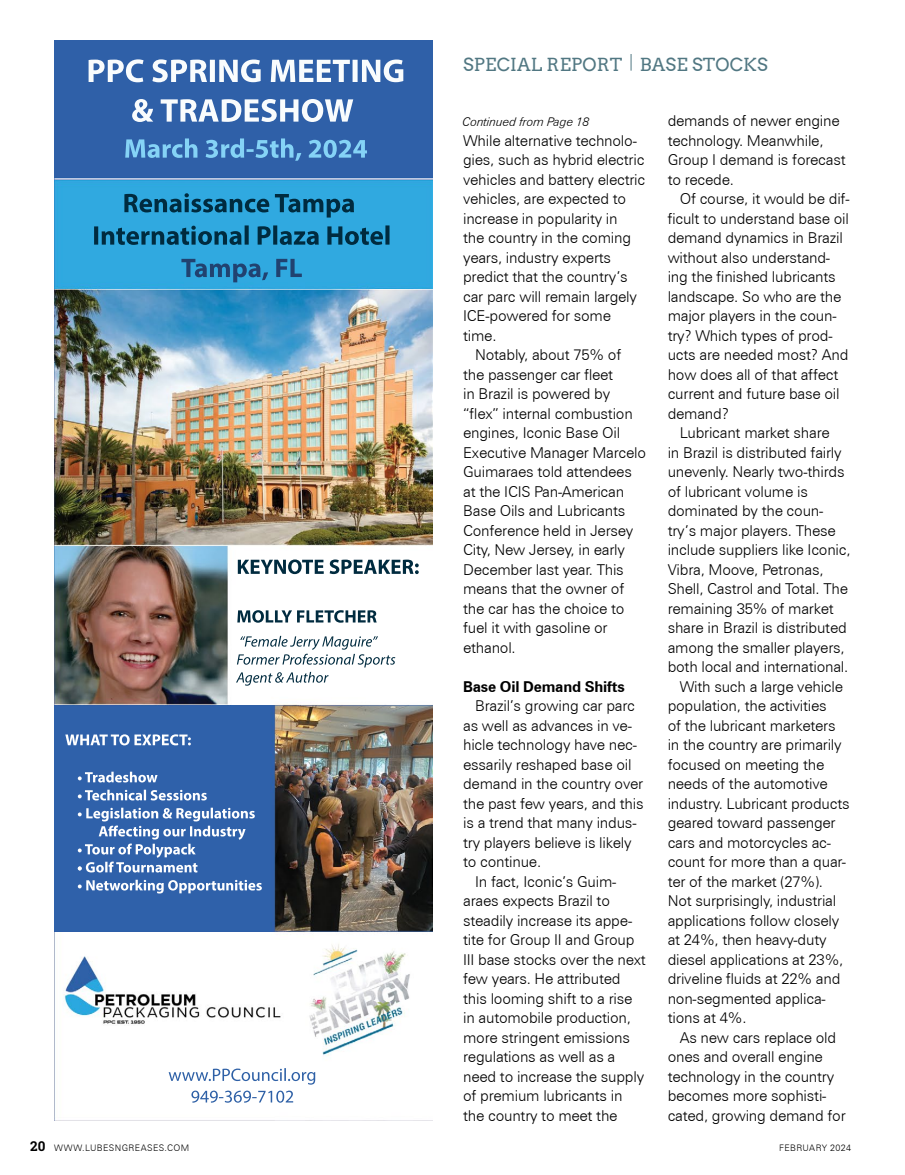
<style>
.page{position:relative;width:905px;height:1175px;background:#fff}
.page>*{position:absolute;margin:0;border:0;box-sizing:border-box;transform-origin:0 0}
.LNG2020_-_RunDepHead{font:18px "Arvo";letter-spacing:.01em;color:#517782}
.LNG2020_-_Body{font:300 15px/19.5px "Zurich BT";letter-spacing:-.015em;color:#000}
.LNG2020_-_BodySubhea{font:700 15px "Zurich BT";letter-spacing:-.015em;color:#000}
.LNG2020_-_Continues{font:italic 300 12px "Zurich BT";letter-spacing:-.015em;color:#000}
.t1{font:300 9px "Zurich BT";letter-spacing:.04em;color:#000}
.s1{font-family:"Roboto Slab";font-weight:700;font-size:13.5px}
</style>
<div class="page">
<svg style="left:630px;top:54px;width:1px;height:17px"></svg>
<img style="left:54px;top:288px;width:378px;height:832px">
<img style="left:54px;top:179px;width:378px;height:109px">
<img style="left:54px;top:40px;width:378px;height:139px">
<img style="left:54px;top:705px;width:378px;height:226px">
<p class="LNG2020_-_RunDepHead" style="left:463px;top:53px;width:306px">SPECIAL REPORT BASE STOCKS</p>
<p class="LNG2020_-_Continues" style="left:462px;top:114px;width:128px">Continued from Page 18</p>
<p class="LNG2020_-_Body" style="left:463px;top:130px;width:184px">While alternative technolo&shy;gies, such as hybrid electric vehicles and battery electric vehicles, are expected to increase in popularity in<br>the country in the coming years, industry experts predict that the country’s car parc will remain largely<br>ICE-powered for some time.</p>
<p class="LNG2020_-_Body" style="left:463px;top:345px;width:184px;text-indent:12px">Notably, about 75% of the passenger car fleet<br>in Brazil is powered by “flex” internal combustion engines, Iconic Base Oil<br>Executive Manager Marcelo<br>Guimaraes told attendees at the ICIS Pan-American<br>Base Oils and Lubricants<br>Conference held in Jersey<br>City, New Jersey, in early<br>December last year. This means that the owner of the car has the choice to fuel it with gasoline or ethanol.</p>
<p class="LNG2020_-_BodySubhea" style="left:463px;top:677px;width:163px">Base Oil Demand Shifts</p>
<p class="LNG2020_-_Body" style="left:463px;top:696px;width:182px;text-indent:12px">Brazil’s growing car parc as well as advances in ve&shy;hicle technology have nec&shy;essarily reshaped base oil demand in the country over the past few years, and this is a trend that many indus&shy;try players believe is likely to continue.</p>
<p class="LNG2020_-_Body" style="left:463px;top:871px;width:184px;text-indent:12px">In fact, Iconic’s Guim&shy;araes expects Brazil to steadily increase its appe&shy;tite for Group II and Group<br>III base stocks over the next few years. He attributed this looming shift to a rise in automobile production, more stringent emissions regulations as well as a need to increase the supply of premium lubricants in the country to meet the</p>
<p class="LNG2020_-_Body" style="left:667px;top:111px;width:179px">demands of newer engine technology. Meanwhile,<br>Group I demand is forecast to recede.</p>
<p class="LNG2020_-_Body" style="left:667px;top:189px;width:183px;text-indent:12px">Of course, it would be dif&shy;ficult to understand base oil demand dynamics in Brazil without also understand&shy;ing the finished lubricants landscape. So who are the major players in the coun&shy;try? Which types of prod&shy;ucts are needed most? And how does all of that affect current and future base oil demand?</p>
<p class="LNG2020_-_Body" style="left:667px;top:423px;width:184px;text-indent:12px">Lubricant market share<br>in Brazil is distributed fairly unevenly. Nearly two-thirds of lubricant volume is dominated by the coun&shy;try’s major players. These include suppliers like Iconic,<br>Vibra, Moove, Petronas,<br>Shell, Castrol and Total. The remaining 35% of market share in Brazil is distributed among the smaller players, both local and international.</p>
<p class="LNG2020_-_Body" style="left:667px;top:676px;width:183px;text-indent:12px">With such a large vehicle population, the activities<br>of the lubricant marketers in the country are primarily focused on meeting the needs of the automotive industry. Lubricant products geared toward passenger cars and motorcycles ac&shy;count for more than a quar&shy;ter of the market (27%).<br>Not surprisingly, industrial applications follow closely at 24%, then heavy-duty diesel applications at 23%, driveline fluids at 22% and non-segmented applica&shy;tions at 4%.</p>
<p class="LNG2020_-_Body" style="left:667px;top:1027px;width:179px;text-indent:12px">As new cars replace old ones and overall engine technology in the country becomes more sophisti&shy;cated, growing demand for</p>
<p class="t1" style="left:30px;top:1142px;width:161px"><span class="s1">20</span> WWW.LUBESNGREASES.COM</p>
<p class="t1" style="left:779px;top:1142px;width:73px">FEBRUARY 2024</p>
</div>
